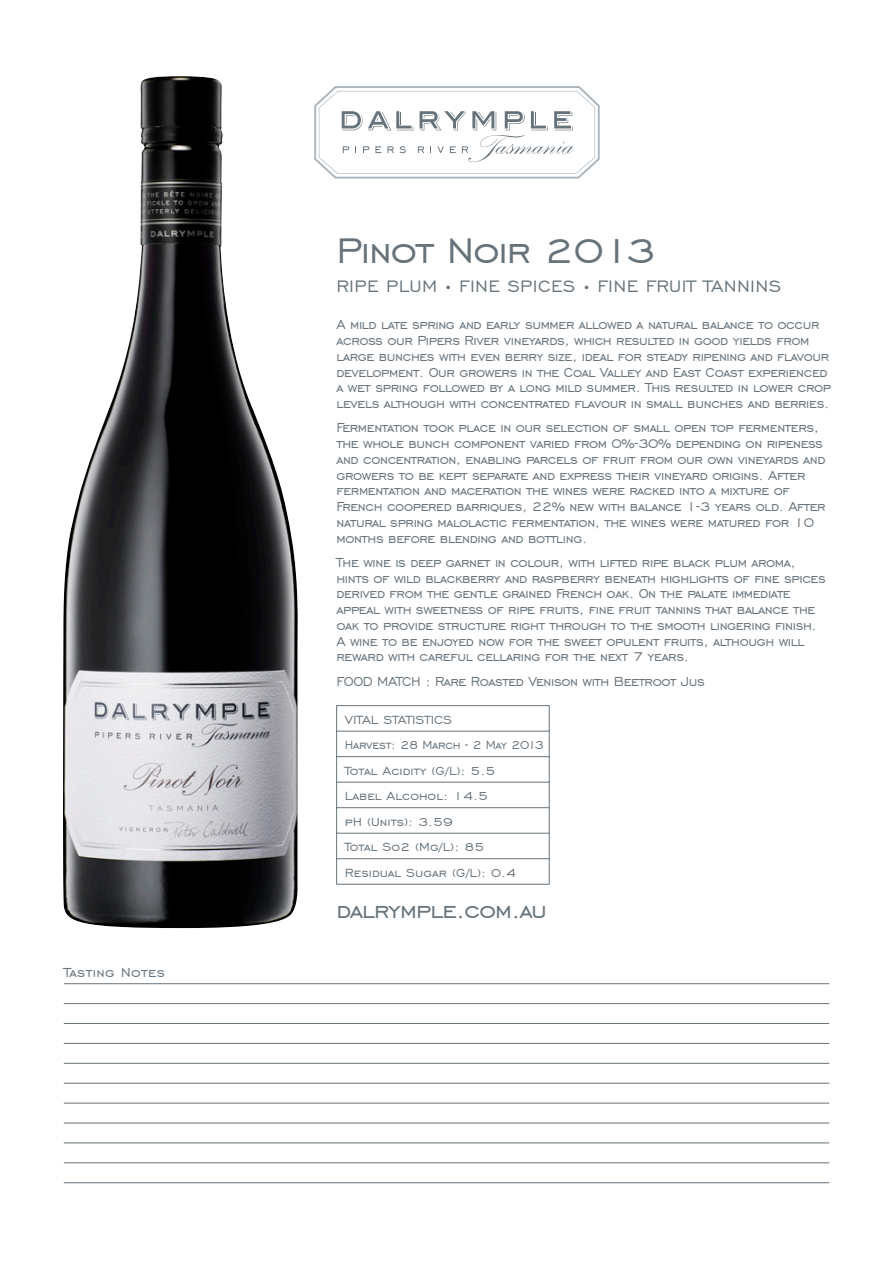
<style>
.page{position:relative;width:893px;height:1263px;background:#fff}
.page>*{position:absolute;margin:0;border:0;box-sizing:border-box;transform-origin:0 0}
.t1{font:45px "Engravers Gothic BT";letter-spacing:-.025em;color:#67737b}
.t2{font:28.5px "Engravers Gothic BT";letter-spacing:-.03em;color:#67737b}
.t3{font:21px "Engravers Gothic BT";letter-spacing:.015em;color:#67737b}
.t4{font:16.5px/15.8px "Engravers Gothic BT";letter-spacing:-.025em;color:#67737b;scale:.95 1}
.t5{font:16.5px "Engravers Gothic BT";letter-spacing:.02em;color:#67737b}
.t6{font:15px "Engravers Gothic BT";color:#67737b}
.t7{font:15px "Engravers Gothic BT";letter-spacing:-.02em;color:#67737b;scale:.93 1}
.s1{font-size:12px}
</style>
<div class="page">
<svg style="left:314px;top:86px;width:286px;height:93px"></svg>
<hr style="left:336px;top:705px;width:213px;height:1px;background:#67737b">
<hr style="left:336px;top:731px;width:213px;height:1px;background:#67737b">
<hr style="left:336px;top:756px;width:213px;height:1px;background:#67737b">
<hr style="left:336px;top:782px;width:213px;height:1px;background:#67737b">
<hr style="left:336px;top:807px;width:213px;height:1px;background:#67737b">
<svg style="left:336px;top:706px;width:1px;height:178px"></svg>
<hr style="left:336px;top:833px;width:213px;height:1px;background:#67737b">
<svg style="left:549px;top:706px;width:1px;height:178px"></svg>
<hr style="left:336px;top:858px;width:213px;height:1px;background:#67737b">
<hr style="left:336px;top:884px;width:213px;height:1px;background:#67737b">
<hr style="left:64px;top:983px;width:765px;height:1px;background:#67737b">
<hr style="left:64px;top:1003px;width:765px;height:1px;background:#67737b">
<hr style="left:64px;top:1023px;width:765px;height:1px;background:#67737b">
<hr style="left:64px;top:1043px;width:765px;height:1px;background:#67737b">
<hr style="left:64px;top:1063px;width:765px;height:1px;background:#67737b">
<hr style="left:64px;top:1083px;width:765px;height:1px;background:#67737b">
<hr style="left:64px;top:1103px;width:765px;height:1px;background:#67737b">
<hr style="left:64px;top:1123px;width:765px;height:1px;background:#67737b">
<hr style="left:64px;top:1143px;width:765px;height:1px;background:#67737b">
<hr style="left:64px;top:1162px;width:765px;height:1px;background:#67737b">
<hr style="left:64px;top:1182px;width:765px;height:1px;background:#67737b">
<img style="left:63px;top:76px;width:235px;height:852px">
<p class="t5" style="left:64px;top:963px;width:103px">Tasting Notes</p>
<p class="t1" style="left:336px;top:226px;width:320px">Pinot Noir 2013</p>
<p class="t3" style="left:336px;top:274px;width:446px">RIPE PLUM <span class="s1">•</span> FINE SPICES <span class="s1">•</span> FINE FRUIT TANNINS</p>
<p class="t4" style="left:336px;top:317px;width:522px">A mild late spring and early summer allowed a natural balance to occur across our Pipers River vineyards, which resulted in good yields from large bunches with even berry size, ideal for steady ripening and flavour development. Our growers in the Coal Valley and East Coast experienced a wet spring followed by a long mild summer. This resulted in lower crop levels although with concentrated flavour in small bunches and berries.</p>
<p class="t4" style="left:336px;top:420px;width:517px">Fermentation took place in our selection of small open top fermenters, the whole bunch component varied from 0%-30% depending on ripeness and concentration, enabling parcels of fruit from our own vineyards and growers to be kept separate and express their vineyard origins. After fermentation and maceration the wines were racked into a mixture of French coopered barriques, 22% new with balance 1-3 years old. After natural spring malolactic fermentation, the wines were matured for 10 months before blending and bottling.</p>
<p class="t4" style="left:336px;top:554px;width:517px">The wine is deep garnet in colour, with lifted ripe black plum aroma, hints of wild blackberry and raspberry beneath highlights of fine spices derived from the gentle grained French oak. On the palate immediate appeal with sweetness of ripe fruits, fine fruit tannins that balance the oak to provide structure right through to the smooth lingering finish.<br>A wine to be enjoyed now for the sweet opulent fruits, although will reward with careful cellaring for the next 7 years.</p>
<p class="t4" style="left:336px;top:673px;width:389px">FOOD MATCH : Rare Roasted Venison with Beetroot Jus</p>
<p class="t6" style="left:345px;top:711px;width:109px">VITAL STATISTICS</p>
<p class="t7" style="left:345px;top:737px;width:215px">Harvest: 28 March - 2 May 2013</p>
<p class="t6" style="left:345px;top:762px;width:152px">Total Acidity (G/L): 5.5</p>
<p class="t6" style="left:345px;top:788px;width:145px">Label Alcohol: 14.5</p>
<p class="t6" style="left:345px;top:813px;width:110px">pH (Units): 3.59</p>
<p class="t6" style="left:345px;top:839px;width:141px">Total So2 (Mg/L): 85</p>
<p class="t6" style="left:345px;top:865px;width:173px">Residual Sugar (G/L): 0.4</p>
<p class="t2" style="left:336px;top:895px;width:212px">dalrymple.com.au</p>
</div>
